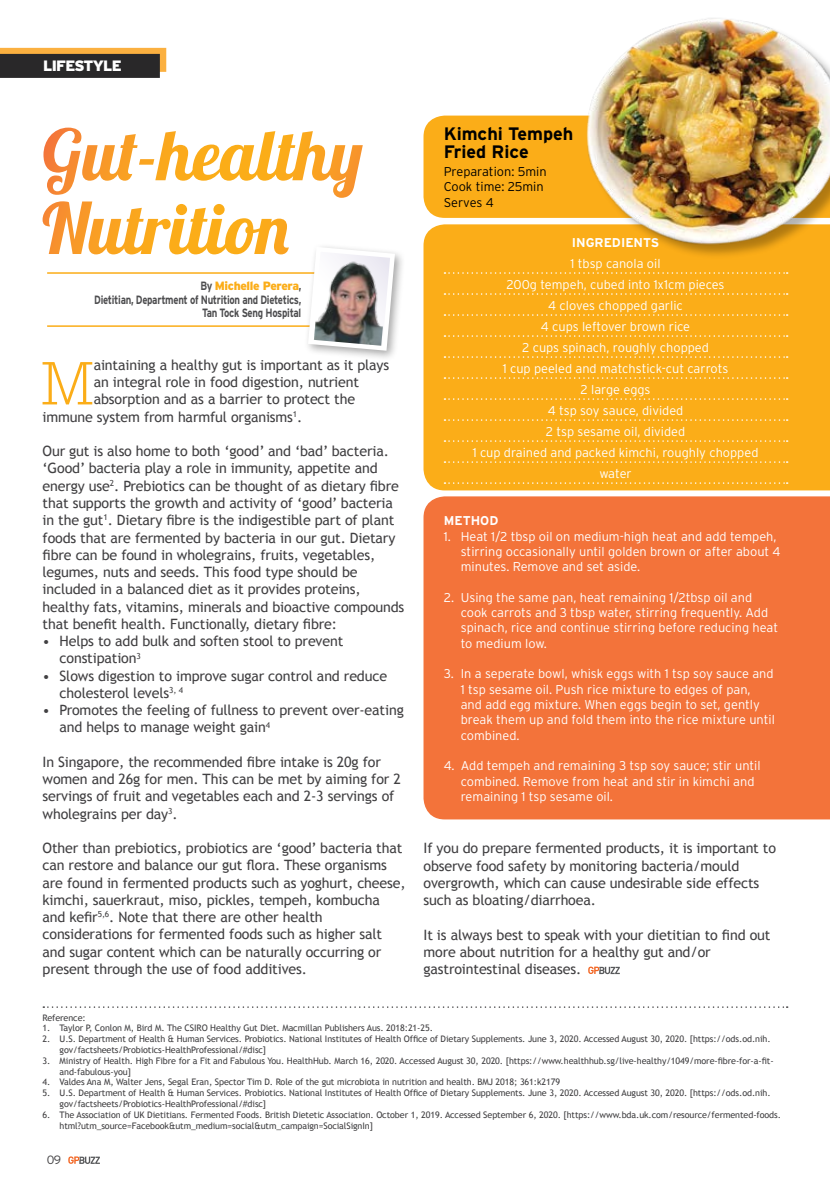
<style>
.page{position:relative;width:830px;height:1191px;background:#fff}
.page>*{position:absolute;margin:0;border:0;box-sizing:border-box;transform-origin:0 0}
.t1{font:300 59.1px "Glypha";color:#fbad18}
.t2{font:700 18px/18px "Interstate";color:#000}
.t3{font:900 15px "Interstate";letter-spacing:-.05em;color:#fff}
.t4{font:14.25px/17.2px "Trebuchet MS";letter-spacing:-.01em;color:#414042}
.t5{font:300 12.75px/15.3px "Interstate";color:#fff}
.t6{font:300 12.75px/15.3px "Interstate";color:#000}
.t7{font:700 12.75px "Interstate";color:#fff}
.t8{font:700 12px/13.5px "Interstate";letter-spacing:-.03em;color:#4d4d4f;text-align:right;scale:.8 1}
.t9{font:300 12px "Interstate";color:#414042}
.t10{font:9px/10.8px "Trebuchet MS";letter-spacing:-.01em;color:#414042}
.s1{font-weight:900;color:#fbad18}
</style>
<div class="page">
<svg style="left:68px;top:1156px;width:32px;height:8px"></svg>
<div style="left:0;top:48px;width:166px;height:24px;background:linear-gradient(to right,#fbb040,#fbb040)"></div>
<div style="left:0;top:54px;width:160px;height:24px;background:#292829"></div>
<svg style="left:43px;top:1006px;width:744px;height:2px"></svg>
<div style="left:303px;top:242px;width:102px;height:120px;background:#000;opacity:.35"></div>
<svg style="left:43px;top:128px;width:354px;height:225px"></svg>
<div style="left:423px;top:496px;width:406px;height:323px;background:#f3733a"></div>
<div style="left:423px;top:224px;width:406px;height:266px;background:#fbad18"></div>
<div style="left:423px;top:116px;width:151px;height:102px;background:#fbad18"></div>
<svg style="left:444px;top:272px;width:343px;height:2px"></svg>
<svg style="left:444px;top:293px;width:343px;height:2px"></svg>
<svg style="left:444px;top:314px;width:343px;height:2px"></svg>
<svg style="left:444px;top:335px;width:343px;height:2px"></svg>
<svg style="left:444px;top:356px;width:343px;height:2px"></svg>
<svg style="left:444px;top:377px;width:343px;height:2px"></svg>
<svg style="left:444px;top:398px;width:343px;height:2px"></svg>
<svg style="left:444px;top:419px;width:343px;height:2px"></svg>
<svg style="left:444px;top:440px;width:343px;height:2px"></svg>
<svg style="left:444px;top:461px;width:343px;height:2px"></svg>
<svg style="left:444px;top:482px;width:343px;height:2px"></svg>
<img style="left:574px;top:18px;width:255px;height:250px">
<svg style="left:588px;top:966px;width:31px;height:8px"></svg>
<p class="t3" style="left:43px;top:57px;width:80px">LIFESTYLE</p>
<p class="t2" style="left:443px;top:125px;width:131px">Kimchi Tempeh<br>Fried Rice</p>
<p class="t6" style="left:443px;top:164px;width:104px">Preparation: 5min<br>Cook time: 25min<br>Serves 4</p>
<p class="t7" style="left:571px;top:235px;width:89px">INGREDIENTS</p>
<p class="t5" style="left:472px;top:253px;width:287px;line-height:21px;text-align:center">1 tbsp canola oil<br>200g tempeh, cubed into 1x1cm pieces<br>4 cloves chopped garlic<br>4 cups leftover brown rice<br>2 cups spinach, roughly chopped<br>1 cup peeled and matchstick-cut carrots<br>2 large eggs<br>4 tsp soy sauce, divided<br>2 tsp sesame oil, divided<br>1 cup drained and packed kimchi, roughly chopped water</p>
<p class="t7" style="left:443px;top:514px;width:56px">METHOD</p>
<p class="t5" style="left:460px;top:528px;width:321px;text-indent:-17px">1. Heat 1/2 tbsp oil on medium-high heat and add tempeh, stirring occasionally until golden brown or after about 4 minutes. Remove and set aside.</p>
<p class="t5" style="left:460px;top:589px;width:319px;text-indent:-17px">2. Using the same pan, heat remaining 1/2tbsp oil and cook carrots and 3 tbsp water, stirring frequently. Add spinach, rice and continue stirring before reducing heat to medium low.</p>
<p class="t5" style="left:460px;top:666px;width:315px;text-indent:-17px">3. In a seperate bowl, whisk eggs with 1 tsp soy sauce and 1 tsp sesame oil. Push rice mixture to edges of pan, and add egg mixture. When eggs begin to set, gently break them up and fold them into the rice mixture until combined.</p>
<p class="t5" style="left:460px;top:758px;width:301px;text-indent:-17px">4. Add tempeh and remaining 3 tsp soy sauce; stir until combined. Remove from heat and stir in kimchi and remaining 1 tsp sesame oil.</p>
<p class="t8" style="left:94px;top:279px;width:260px">By <span class="s1">Michelle Perera</span>,<br>Dietitian, Department of Nutrition and Dietetics,<br>Tan Tock Seng Hospital</p>
<h1 class="t1" style="left:41px;top:350px;width:54px">M</h1>
<p class="t4" style="left:94px;top:356px;width:297px">aintaining a healthy gut is important as it plays</p>
<p class="t4" style="left:94px;top:374px;width:267px">an integral role in food digestion, nutrient</p>
<p class="t4" style="left:94px;top:391px;width:263px">absorption and as a barrier to protect the</p>
<p class="t4" style="left:43px;top:408px;width:261px">immune system from harmful organisms<sup>1</sup>.</p>
<p class="t4" style="left:43px;top:443px;width:363px">Our gut is also home to both ‘good’ and ‘bad’ bacteria. ‘Good’ bacteria play a role in immunity, appetite and energy use<sup>2</sup>. Prebiotics can be thought of as dietary fibre that supports the growth and activity of ‘good’ bacteria in the gut<sup>1</sup>. Dietary fibre is the indigestible part of plant foods that are fermented by bacteria in our gut. Dietary fibre can be found in wholegrains, fruits, vegetables, legumes, nuts and seeds. This food type should be included in a balanced diet as it provides proteins, healthy fats, vitamins, minerals and bioactive compounds that benefit health. Functionally, dietary fibre:</p>
<p class="t4" style="left:60px;top:632px;width:285px;text-indent:-17px">• Helps to add bulk and soften stool to prevent constipation<sup>3</sup></p>
<p class="t4" style="left:60px;top:667px;width:329px;text-indent:-17px">• Slows digestion to improve sugar control and reduce cholesterol levels<sup>3,</sup> <sup>4</sup></p>
<p class="t4" style="left:60px;top:701px;width:345px;text-indent:-17px">• Promotes the feeling of fullness to prevent over-eating and helps to manage weight gain<sup>4</sup></p>
<p class="t4" style="left:43px;top:753px;width:360px">In Singapore, the recommended fibre intake is 20g for women and 26g for men. This can be met by aiming for 2 servings of fruit and vegetables each and 2-3 servings of wholegrains per day<sup>3</sup>.</p>
<p class="t4" style="left:43px;top:839px;width:364px">Other than prebiotics, probiotics are ‘good’ bacteria that can restore and balance our gut flora. These organisms are found in fermented products such as yoghurt, cheese, kimchi, sauerkraut, miso, pickles, tempeh, kombucha and kefir<sup>5,6</sup>. Note that there are other health considerations for fermented foods such as higher salt and sugar content which can be naturally occurring or present through the use of food additives.</p>
<p class="t10" style="left:43px;top:1012px;width:45px">Reference:</p>
<p class="t10" style="left:43px;top:1023px;width:392px">1. Taylor P, Conlon M, Bird M. The CSIRO Healthy Gut Diet. Macmillan Publishers Aus. 2018:21-25.</p>
<p class="t10" style="left:60px;top:1033px;width:712px;text-indent:-17px">2. U.S. Department of Health &amp; Human Services. Probiotics. National Institutes of Health Office of Dietary Supplements. June 3, 2020. Accessed August 30, 2020. [https://ods.od.nih. gov/factsheets/Probiotics-HealthProfessional/#disc]</p>
<p class="t10" style="left:60px;top:1055px;width:715px;text-indent:-17px">3. Ministry of Health. High Fibre for a Fit and Fabulous You. HealthHub. March 16, 2020. Accessed August 30, 2020. [https://www.healthhub.sg/live-healthy/1049/more-fibre-for-a-fit&shy;and-fabulous-you]</p>
<p class="t10" style="left:43px;top:1077px;width:519px">4. Valdes Ana M, Walter Jens, Segal Eran, Spector Tim D. Role of the gut microbiota in nutrition and health. BMJ 2018; 361:k2179</p>
<p class="t10" style="left:60px;top:1087px;width:712px;text-indent:-17px">5. U.S. Department of Health &amp; Human Services. Probiotics. National Institutes of Health Office of Dietary Supplements. June 3, 2020. Accessed August 30, 2020. [https://ods.od.nih. gov/factsheets/Probiotics-HealthProfessional/#disc]</p>
<p class="t10" style="left:60px;top:1109px;width:722px;text-indent:-17px">6. The Association of UK Dietitians. Fermented Foods. British Dietetic Association. October 1, 2019. Accessed September 6, 2020. [https://www.bda.uk.com/resource/fermented-foods. html?utm_source=Facebook&amp;utm_medium=social&amp;utm_campaign=SocialSignIn]</p>
<p class="t4" style="left:423px;top:840px;width:354px">If you do prepare fermented products, it is important to observe food safety by monitoring bacteria/mould overgrowth, which can cause undesirable side effects such as bloating/diarrhoea.</p>
<p class="t4" style="left:423px;top:926px;width:348px">It is always best to speak with your dietitian to find out more about nutrition for a healthy gut and/or gastrointestinal diseases.</p>
<p class="t9" style="left:47px;top:1153px;width:16px">09</p>
</div>
